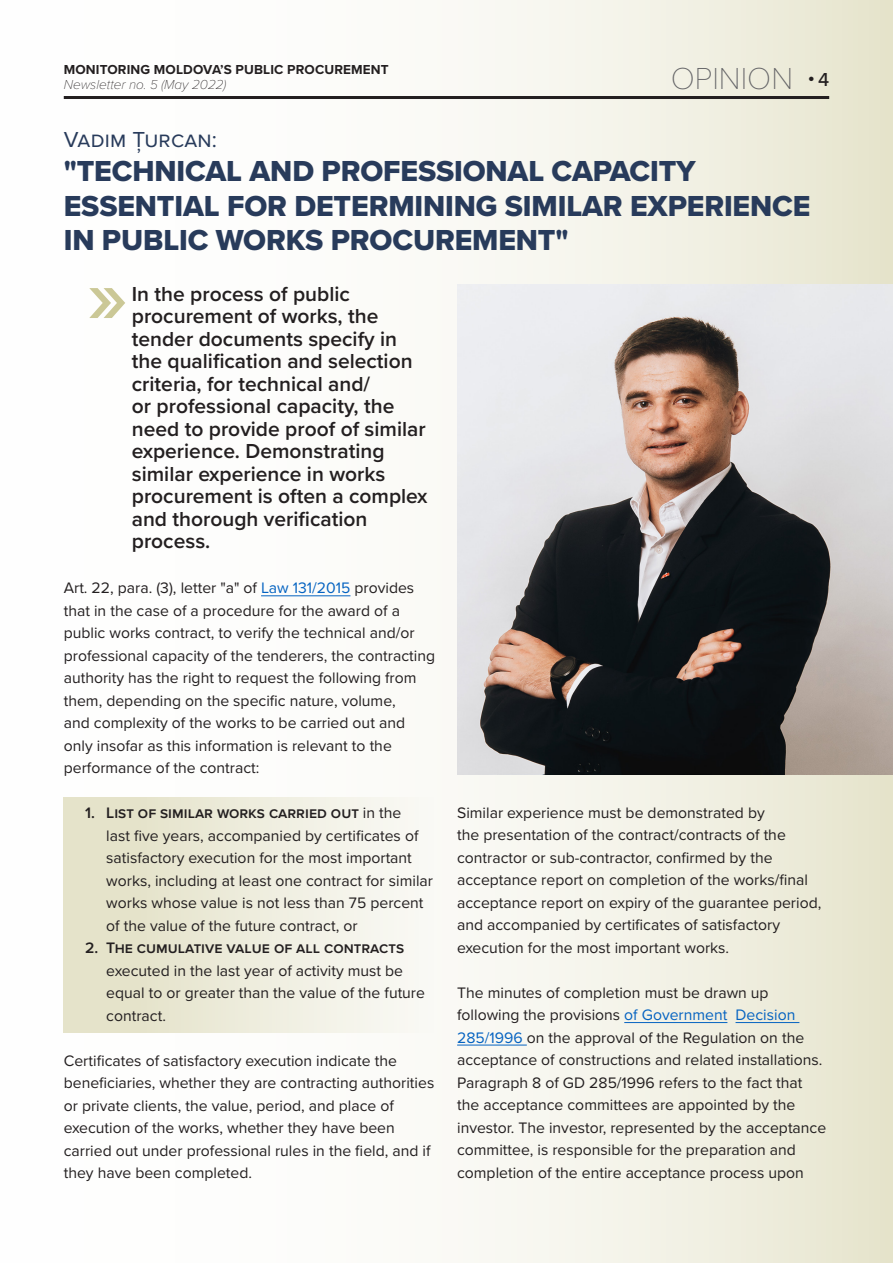
<style>
.page{position:relative;width:893px;height:1263px;background:#fff}
.page>*{position:absolute;margin:0;border:0;box-sizing:border-box;transform-origin:0 0}
.LEAD{font:600 83.85px "Proxima Nova";color:#cbc896}
.Rubrica_pagina{font:100 31.5px "Proxima Nova T";color:#636366}
.Titlu{font:30px/34.5px "Proxima Nova Extrabld";letter-spacing:-.005em;color:#283b5b}
.Titlu-2{font:22.5px "Proxima Nova";letter-spacing:.01em;color:#283b5b}
.LEAD-2{font:600 21px/22.5px "Proxima Nova";color:#231f20}
.Text_Body{font:15.75px/22.5px "Proxima Nova";color:#231f20}
.t1{font:700 13.5px "Proxima Nova";letter-spacing:.01em;color:#231f20}
.t2{font:italic 100 13.5px "Proxima Nova";color:#231f20}
.t3{font:700 7.5px "Proxima Nova";color:#231f20}
.s1{font-weight:500;font-size:19.5px}
.s2{color:#0563c1}
.s3{font-weight:600}
</style>
<div class="page">
<div style="left:0;top:0;width:893px;height:1263px;background:linear-gradient(to right,#fff,#ebe9d7)"></div>
<hr style="left:64px;top:96px;width:765px;height:3px;background:#231f20">
<div style="left:64px;top:796px;width:372px;height:236px;background:linear-gradient(to right,#e2e0c3,#fafaf6)"></div>
<hr style="left:261px;top:595px;width:89px;height:1px;background:#0563c1">
<hr style="left:624px;top:1022px;width:103px;height:1px;background:#0563c1">
<hr style="left:735px;top:1022px;width:64px;height:1px;background:#0563c1">
<hr style="left:457px;top:1045px;width:70px;height:1px;background:#0563c1">
<img style="left:457px;top:285px;width:436px;height:489px">
<p class="t1" style="left:64px;top:60px;width:326px">MONITORING MOLDOVA’S PUBLIC PROCUREMENT</p>
<p class="t2" style="left:64px;top:75px;width:164px">Newsletter no. 5 (May 2022)</p>
<p class="Rubrica_pagina" style="left:671px;top:55px;width:124px">OPINION</p>
<p class="t3" style="left:809px;top:73px;width:22px">● <span class="s1">4</span></p>
<p class="Titlu-2" style="left:64px;top:123px;width:155px">Vadim Țurcan:</p>
<p class="Titlu" style="left:64px;top:154px;width:748px">"TECHNICAL AND PROFESSIONAL CAPACITY<br>ESSENTIAL FOR DETERMINING SIMILAR EXPERIENCE<br>IN PUBLIC WORKS PROCUREMENT"</p>
<p class="LEAD" style="left:87px;top:233px;width:43px">»</p>
<p class="LEAD-2" style="left:132px;top:282px;width:297px">In the process of public procurement of works, the tender documents specify in the qualification and selection criteria, for technical and/<br>or professional capacity, the need to provide proof of similar experience. Demonstrating similar experience in works procurement is often a complex and thorough verification process.</p>
<p class="Text_Body" style="left:64px;top:576px;width:373px">Art. 22, para. (3), letter "a" of <span class="s2">Law 131/2015</span> provides that in the case of a procedure for the award of a public works contract, to verify the technical and/or professional capacity of the tenderers, the contracting authority has the right to request the following from them, depending on the specific nature, volume,<br>and complexity of the works to be carried out and only insofar as this information is relevant to the performance of the contract:</p>
<p class="Text_Body" style="left:106px;top:801px;width:328px;text-indent:-21px"><span class="s3">1. List of similar works carried out</span> in the<br>last five years, accompanied by certificates of satisfactory execution for the most important works, including at least one contract for similar works whose value is not less than 75 percent of the value of the future contract, or</p>
<p class="Text_Body" style="left:106px;top:936px;width:320px;text-indent:-21px"><span class="s3">2. The cumulative value of all contracts </span>executed in the last year of activity must be equal to or greater than the value of the future contract.</p>
<p class="Text_Body" style="left:64px;top:1049px;width:372px">Certificates of satisfactory execution indicate the beneficiaries, whether they are contracting authorities or private clients, the value, period, and place of execution of the works, whether they have been carried out under professional rules in the field, and if they have been completed.</p>
<p class="Text_Body" style="left:457px;top:800px;width:366px">Similar experience must be demonstrated by<br>the presentation of the contract/contracts of the contractor or sub-contractor, confirmed by the acceptance report on completion of the works/final acceptance report on expiry of the guarantee period, and accompanied by certificates of satisfactory execution for the most important works.</p>
<p class="Text_Body" style="left:457px;top:980px;width:371px">The minutes of completion must be drawn up following the provisions <span class="s2">of Government Decision 285/1996</span> on the approval of the Regulation on the acceptance of constructions and related installations.<br>Paragraph 8 of GD 285/1996 refers to the fact that the acceptance committees are appointed by the investor. The investor, represented by the acceptance committee, is responsible for the preparation and completion of the entire acceptance process upon</p>
</div>
